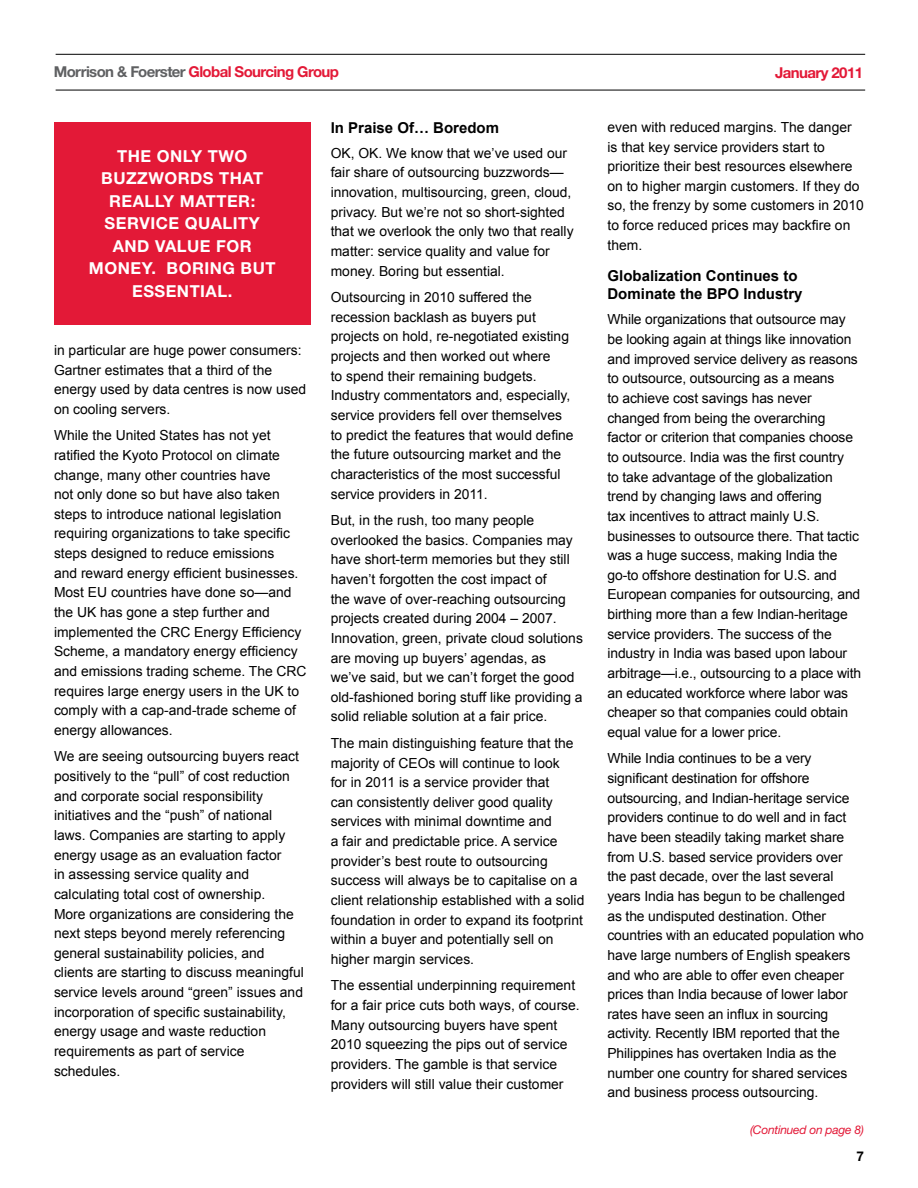
<style>
.page{position:relative;width:918px;height:1188px;background:#fff}
.page>*{position:absolute;margin:0;border:0;box-sizing:border-box;transform-origin:0 0}
.t1{font:700 16.5px "Helvetica Neue LT Std";letter-spacing:.03em;color:#fff}
.t2{font:700 15px/18px "Arial";color:#000}
.t3{font:700 15px "Helvetica Neue LT Std";letter-spacing:-.04em;color:#e31937}
.t4{font:13.8px/19.6px "Arial";color:#000}
.t5{font:700 13.5px "Helvetica Neue LT Std";color:#000}
.t6{font:italic 12px "Helvetica Neue LT Std";letter-spacing:-.02em;color:#e31937}
.s1{color:#5f6062}
</style>
<div class="page">
<hr style="left:56px;top:90px;width:809px;height:1px;background:#000">
<hr style="left:56px;top:54px;width:809px;height:1px;background:#000">
<div style="left:54px;top:122px;width:256px;height:203px;background:#e31937"></div>
<p class="t3" style="left:54px;top:62px;width:287px"><span class="s1">MORRISON &amp; FOERSTER</span> GLOBAL SOURCING GROUP</p>
<p class="t3" style="left:775px;top:63px;width:89px">JANUARY 2011</p>
<p class="t1" style="left:117px;top:146px;width:132px">THE ONLY TWO</p>
<p class="t1" style="left:101px;top:168px;width:130px">BUZZWORDS THAT</p>
<p class="t1" style="left:109px;top:191px;width:84px">REALLY MATT</p>
<p class="t1" style="left:227px;top:191px;width:30px">ER:</p>
<p class="t1" style="left:105px;top:213px;width:157px">SERVICE QUALITY</p>
<p class="t1" style="left:113px;top:236px;width:14px">AND</p>
<p class="t1" style="left:155px;top:236px;width:98px">VALUE FOR</p>
<p class="t1" style="left:89px;top:258px;width:184px">MONEY. BORING BUT</p>
<p class="t1" style="left:132px;top:281px;width:102px">ESSENTIAL.</p>
<p class="t4" style="left:54px;top:340px;width:254px">in particular are huge power consumers:<br>Gartner estimates that a third of the energy used by data centres is now used on cooling servers.</p>
<p class="t4" style="left:54px;top:426px;width:254px">While the United States has not yet ratified the Kyoto Protocol on climate change, many other countries have<br>not only done so but have also taken steps to introduce national legislation requiring organizations to take specific steps designed to reduce emissions<br>and reward energy efficient businesses.<br>Most EU countries have done so—and the UK has gone a step further and implemented the CRC Energy Efficiency Scheme, a mandatory energy efficiency and emissions trading scheme. The CRC requires large energy users in the UK to comply with a cap-and-trade scheme of energy allowances.</p>
<p class="t4" style="left:54px;top:747px;width:251px">We are seeing outsourcing buyers react positively to the “pull” of cost reduction and corporate social responsibility initiatives and the “push” of national laws. Companies are starting to apply energy usage as an evaluation factor<br>in assessing service quality and calculating total cost of ownership.<br>More organizations are considering the next steps beyond merely referencing general sustainability policies, and clients are starting to discuss meaningful service levels around “green” issues and incorporation of specific sustainability, energy usage and waste reduction requirements as part of service schedules.</p>
<p class="t2" style="left:331px;top:119px;width:170px">In Praise Of… Boredom</p>
<p class="t4" style="left:331px;top:143px;width:244px">OK, OK. We know that we’ve used our fair share of outsourcing buzzwords— innovation, multisourcing, green, cloud, privacy. But we’re not so short-sighted that we overlook the only two that really matter: service quality and value for money. Boring but essential.</p>
<p class="t4" style="left:331px;top:288px;width:244px">Outsourcing in 2010 suffered the recession backlash as buyers put projects on hold, re-negotiated existing projects and then worked out where<br>to spend their remaining budgets.<br>Industry commentators and, especially, service providers fell over themselves to predict the features that would define the future outsourcing market and the characteristics of the most successful service providers in 2011.</p>
<p class="t4" style="left:331px;top:510px;width:254px">But, in the rush, too many people overlooked the basics. Companies may have short-term memories but they still haven’t forgotten the cost impact of<br>the wave of over-reaching outsourcing projects created during 2004 – 2007.<br>Innovation, green, private cloud solutions are moving up buyers’ agendas, as we’ve said, but we can’t forget the good old-fashioned boring stuff like providing a solid reliable solution at a fair price.</p>
<p class="t4" style="left:331px;top:733px;width:255px">The main distinguishing feature that the majority of CEOs will continue to look<br>for in 2011 is a service provider that<br>can consistently deliver good quality services with minimal downtime and<br>a fair and predictable price. A service provider’s best route to outsourcing success will always be to capitalise on a client relationship established with a solid foundation in order to expand its footprint within a buyer and potentially sell on higher margin services.</p>
<p class="t4" style="left:331px;top:976px;width:251px">The essential underpinning requirement for a fair price cuts both ways, of course.<br>Many outsourcing buyers have spent 2010 squeezing the pips out of service providers. The gamble is that service providers will still value their customer</p>
<p class="t4" style="left:608px;top:117px;width:258px">even with reduced margins. The danger is that key service providers start to prioritize their best resources elsewhere on to higher margin customers. If they do so, the frenzy by some customers in 2010 to force reduced prices may backfire on them.</p>
<p class="t2" style="left:608px;top:268px;width:197px">Globalization Continues to<br>Dominate the BPO Industry</p>
<p class="t4" style="left:608px;top:310px;width:255px">While organizations that outsource may be looking again at things like innovation and improved service delivery as reasons to outsource, outsourcing as a means<br>to achieve cost savings has never changed from being the overarching factor or criterion that companies choose to outsource. India was the first country<br>to take advantage of the globalization trend by changing laws and offering<br>tax incentives to attract mainly U.S. businesses to outsource there. That tactic was a huge success, making India the go-to offshore destination for U.S. and European companies for outsourcing, and birthing more than a few Indian-heritage service providers. The success of the industry in India was based upon labour arbitrage—i.e., outsourcing to a place with an educated workforce where labor was cheaper so that companies could obtain equal value for a lower price.</p>
<p class="t4" style="left:608px;top:749px;width:258px">While India continues to be a very significant destination for offshore outsourcing, and Indian-heritage service providers continue to do well and in fact have been steadily taking market share from U.S. based service providers over the past decade, over the last several years India has begun to be challenged<br>as the undisputed destination. Other countries with an educated population who have large numbers of English speakers and who are able to offer even cheaper prices than India because of lower labor rates have seen an influx in sourcing activity. Recently IBM reported that the Philippines has overtaken India as the number one country for shared services and business process outsourcing.</p>
<p class="t6" style="left:750px;top:1123px;width:115px">(Continued on page 8)</p>
<p class="t5" style="left:856px;top:1148px;width:9px">7</p>
</div>
